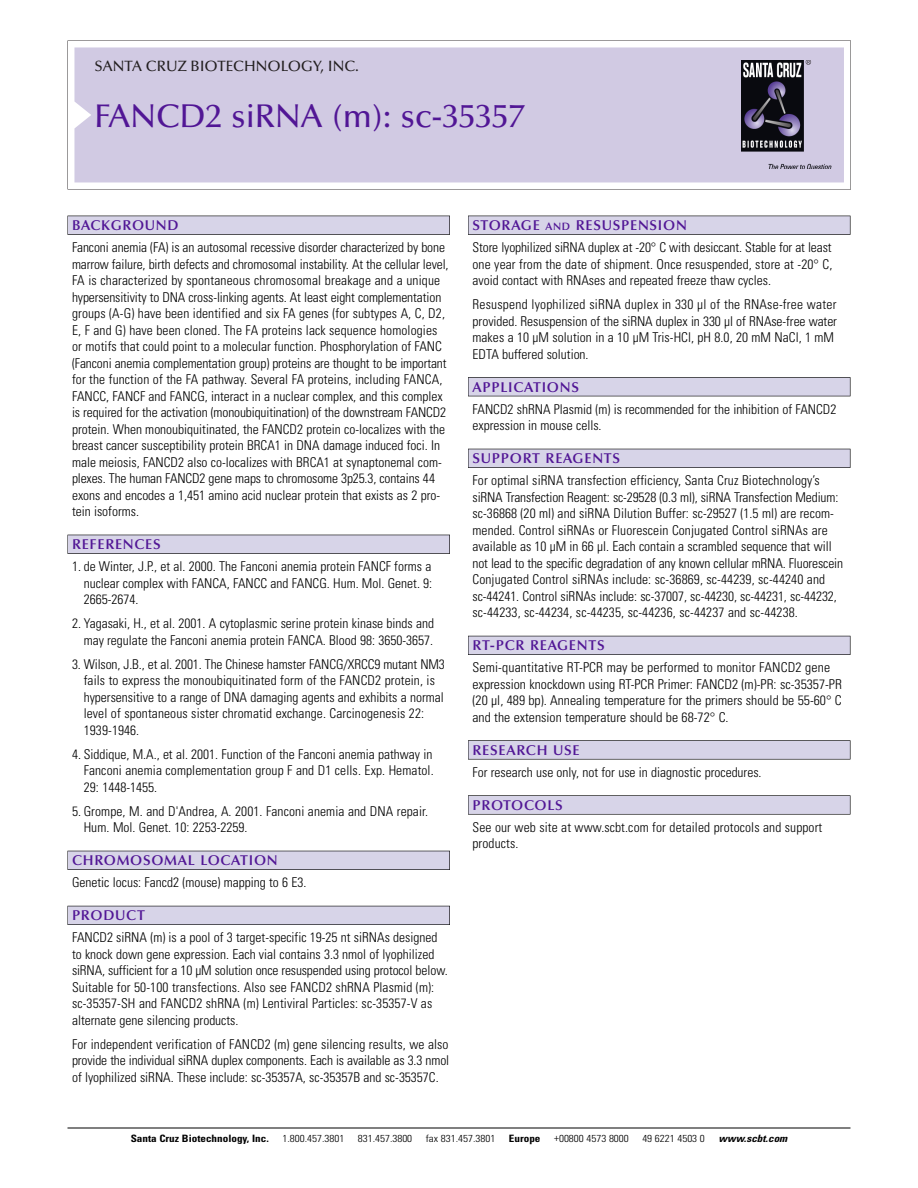
<style>
.page{position:relative;width:918px;height:1188px;background:#fff}
.page>*{position:absolute;margin:0;border:0;box-sizing:border-box;transform-origin:0 0}
.t1{font:500 33px "Optima";color:#511695}
.t2{font:500 15px "Optima";color:#231f20}
.t3{font:600 14.25px "Optima";letter-spacing:.05em;color:#511695}
.t4{font:300 condensed 13.5px/16.5px "Univers";color:#000}
.t5{font:300 condensed 10.2px "Univers";color:#000;scale:1.1 1}
.t6{font:700 condensed 10.2px "Univers";color:#000;scale:1.1 1}
.t7{font:italic 700 condensed 10.2px "Univers";color:#000;scale:1.1 1}
.s1{font-size:10.65px}
</style>
<div class="page">
<svg style="left:74px;top:41px;width:777px;height:148px"></svg>
<div style="left:74px;top:47px;width:770px;height:135px;background:#d1cae3"></div>
<img style="left:741px;top:60px;width:90px;height:108px">
<div style="left:68px;top:216px;width:382px;height:19px;background:#535256"></div>
<div style="left:68px;top:216px;width:381px;height:18px;background:#d7d4e8"></div>
<div style="left:68px;top:535px;width:382px;height:19px;background:#525156"></div>
<div style="left:68px;top:535px;width:381px;height:18px;background:#d7d4e8"></div>
<div style="left:68px;top:851px;width:382px;height:19px;background:#515057"></div>
<div style="left:68px;top:851px;width:381px;height:18px;background:#d7d4e8"></div>
<div style="left:68px;top:906px;width:382px;height:19px;background:#535259"></div>
<div style="left:68px;top:906px;width:381px;height:18px;background:#d7d4e8"></div>
<div style="left:468px;top:216px;width:382px;height:19px;background:#535256"></div>
<div style="left:468px;top:216px;width:382px;height:18px;background:#d7d4e8"></div>
<div style="left:468px;top:377px;width:382px;height:19px;background:#515155"></div>
<div style="left:468px;top:378px;width:382px;height:18px;background:#d7d4e8"></div>
<div style="left:468px;top:449px;width:382px;height:19px;background:#515057"></div>
<div style="left:468px;top:449px;width:382px;height:18px;background:#d7d4e8"></div>
<div style="left:468px;top:636px;width:382px;height:19px;background:#535259"></div>
<div style="left:468px;top:636px;width:382px;height:18px;background:#d7d4e8"></div>
<svg style="left:468px;top:740px;width:382px;height:20px"></svg>
<div style="left:468px;top:741px;width:382px;height:18px;background:#d7d4e8"></div>
<div style="left:468px;top:795px;width:382px;height:20px;background:#676767"></div>
<div style="left:468px;top:796px;width:382px;height:18px;background:#d7d4e8"></div>
<hr style="left:68px;top:1128px;width:782px;height:1px;background:#000">
<p class="t2" style="left:94px;top:60px;width:266px">SANTA CRUZ BIOTECHNOLOGY, INC.</p>
<p class="t1" style="left:94px;top:102px;width:432px">FANCD2 siRNA (m): sc-35357</p>
<p class="t3" style="left:72px;top:219px;width:108px">BACKGROUND</p>
<p class="t4" style="left:72px;top:240px;width:378px">Fanconi anemia (FA) is an autosomal recessive disorder characterized by bone marrow failure, birth defects and chromosomal instability. At the cellular level, FA is characterized by spontaneous chromosomal breakage and a unique hypersensitivity to DNA cross-linking agents. At least eight complementation groups (A-G) have been identified and six FA genes (for subtypes A, C, D2, E, F and G) have been cloned. The FA proteins lack sequence homologies or motifs that could point to a molecular function. Phosphorylation of FANC (Fanconi anemia complementation group) proteins are thought to be important for the function of the FA pathway. Several FA proteins, including FANCA, FANCC, FANCF and FANCG, interact in a nuclear complex, and this complex is required for the activation (monoubiquitination) of the downstream FANCD2 protein. When monoubiquitinated, the FANCD2 protein co-localizes with the breast cancer susceptibility protein BRCA1 in DNA damage induced foci. In male meiosis, FANCD2 also co-localizes with BRCA1 at synaptonemal com&shy;plexes. The human FANCD2 gene maps to chromosome 3p25.3, contains 44 exons and encodes a 1,451 amino acid nuclear protein that exists as 2 pro&shy;tein isoforms.</p>
<p class="t3" style="left:72px;top:538px;width:90px">REFERENCES</p>
<p class="t4" style="left:84px;top:559px;width:350px;text-align:justify;text-indent:-12px">1. de Winter, J.P., et al. 2000. The Fanconi anemia protein FANCF forms a nuclear complex with FANCA, FANCC and FANCG. Hum. Mol. Genet. 9:<br>2665-2674.</p>
<p class="t4" style="left:72px;top:616px;width:364px;text-align:right">2. Yagasaki, H., et al. 2001. A cytoplasmic serine protein kinase binds and may regulate the Fanconi anemia protein FANCA. Blood 98: 3650-3657.</p>
<p class="t4" style="left:84px;top:657px;width:363px;text-indent:-12px">3. Wilson, J.B., et al. 2001. The Chinese hamster FANCG/XRCC9 mutant NM3 fails to express the monoubiquitinated form of the FANCD2 protein, is hypersensitive to a range of DNA damaging agents and exhibits a normal level of spontaneous sister chromatid exchange. Carcinogenesis 22:<br>1939-1946.</p>
<p class="t4" style="left:84px;top:747px;width:352px;text-align:justify;text-indent:-12px">4. Siddique, M.A., et al. 2001. Function of the Fanconi anemia pathway in Fanconi anemia complementation group F and D1 cells. Exp. Hematol.<br>29: 1448-1455.</p>
<p class="t4" style="left:84px;top:804px;width:346px;text-indent:-12px">5. Grompe, M. and D'Andrea, A. 2001. Fanconi anemia and DNA repair.<br>Hum. Mol. Genet. 10: 2253-2259.</p>
<p class="t3" style="left:72px;top:854px;width:207px">CHROMOSOMAL LOCATION</p>
<p class="t4" style="left:72px;top:876px;width:236px">Genetic locus: Fancd2 (mouse) mapping to 6 E3.</p>
<p class="t3" style="left:72px;top:909px;width:74px">PRODUCT</p>
<p class="t4" style="left:72px;top:931px;width:377px">FANCD2 siRNA (m) is a pool of 3 target-specific 19-25 nt siRNAs designed to knock down gene expression. Each vial contains 3.3 nmol of lyophilized siRNA, sufficient for a 10 µM solution once resuspended using protocol below.<br>Suitable for 50-100 transfections. Also see FANCD2 shRNA Plasmid (m): sc-35357-SH and FANCD2 shRNA (m) Lentiviral Particles: sc-35357-V as alternate gene silencing products.</p>
<p class="t4" style="left:72px;top:1037px;width:379px;text-align:justify">For independent verification of FANCD2 (m) gene silencing results, we also provide the individual siRNA duplex components. Each is available as 3.3 nmol of lyophilized siRNA. These include: sc-35357A, sc-35357B and sc-35357C.</p>
<p class="t3" style="left:473px;top:219px;width:216px">STORAGE <span class="s1">AND</span> RESUSPENSION</p>
<p class="t4" style="left:473px;top:240px;width:361px;text-align:justify">Store lyophilized siRNA duplex at -20° C with desiccant. Stable for at least one year from the date of shipment. Once resuspended, store at -20° C, avoid contact with RNAses and repeated freeze thaw cycles.</p>
<p class="t4" style="left:473px;top:297px;width:366px">Resuspend lyophilized siRNA duplex in 330 µl of the RNAse-free water provided. Resuspension of the siRNA duplex in 330 µl of RNAse-free water makes a 10 µM solution in a 10 µM Tris-HCl, pH 8.0, 20 mM NaCl, 1 mM EDTA buffered solution.</p>
<p class="t3" style="left:473px;top:381px;width:108px">APPLICATIONS</p>
<p class="t4" style="left:473px;top:402px;width:365px">FANCD2 shRNA Plasmid (m) is recommended for the inhibition of FANCD2 expression in mouse cells.</p>
<p class="t3" style="left:473px;top:452px;width:149px">SUPPORT REAGENTS</p>
<p class="t4" style="left:473px;top:474px;width:372px">For optimal siRNA transfection efficiency, Santa Cruz Biotechnology’s siRNA Transfection Reagent: sc-29528 (0.3 ml), siRNA Transfection Medium: sc-36868 (20 ml) and siRNA Dilution Buffer: sc-29527 (1.5 ml) are recom&shy;mended. Control siRNAs or Fluorescein Conjugated Control siRNAs are available as 10 µM in 66 µl. Each contain a scrambled sequence that will not lead to the specific degradation of any known cellular mRNA. Fluorescein Conjugated Control siRNAs include: sc-36869, sc-44239, sc-44240 and sc-44241. Control siRNAs include: sc-37007, sc-44230, sc-44231, sc-44232, sc-44233, sc-44234, sc-44235, sc-44236, sc-44237 and sc-44238.</p>
<p class="t3" style="left:473px;top:639px;width:134px">RT-PCR REAGENTS</p>
<p class="t4" style="left:473px;top:661px;width:371px">Semi-quantitative RT-PCR may be performed to monitor FANCD2 gene expression knockdown using RT-PCR Primer: FANCD2 (m)-PR: sc-35357-PR (20 µl, 489 bp). Annealing temperature for the primers should be 55-60° C and the extension temperature should be 68-72° C.</p>
<p class="t3" style="left:473px;top:744px;width:109px">RESEARCH USE</p>
<p class="t4" style="left:473px;top:765px;width:291px">For research use only, not for use in diagnostic procedures.</p>
<p class="t3" style="left:473px;top:799px;width:92px">PROTOCOLS</p>
<p class="t4" style="left:473px;top:820px;width:351px">See our web site at www.scbt.com for detailed protocols and support products.</p>
<p class="t6" style="left:131px;top:1135px;width:127px">Santa Cruz Biotechnology, Inc.</p>
<p class="t5" style="left:282px;top:1135px;width:58px">1.800.457.3801</p>
<p class="t5" style="left:358px;top:1135px;width:51px">831.457.3800</p>
<p class="t5" style="left:426px;top:1135px;width:65px">fax 831.457.3801</p>
<p class="t6" style="left:509px;top:1135px;width:30px">Europe</p>
<p class="t5" style="left:554px;top:1135px;width:69px">+00800 4573 8000</p>
<p class="t5" style="left:642px;top:1135px;width:58px">49 6221 4503 0</p>
<p class="t7" style="left:719px;top:1135px;width:66px">www.scbt.com</p>
</div>
